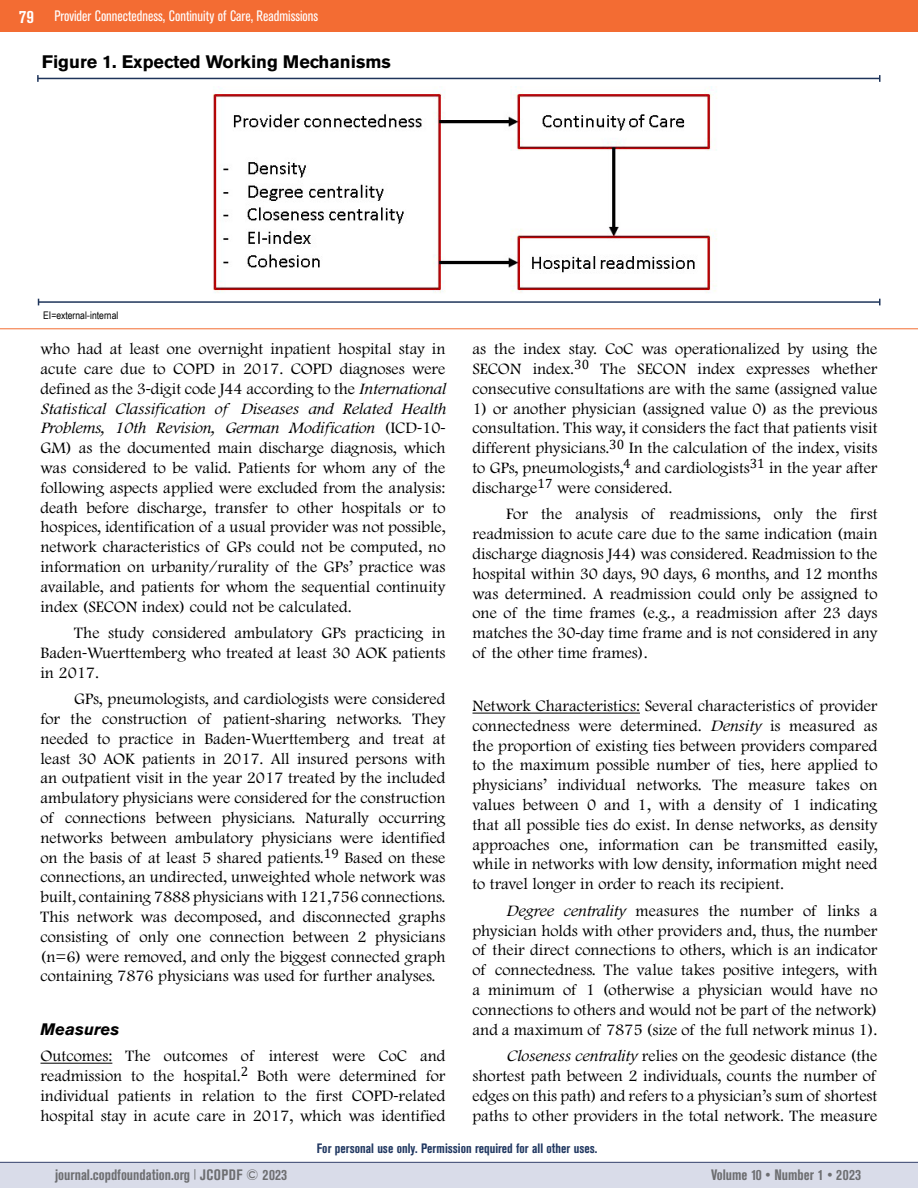
<style>
.page{position:relative;width:918px;height:1188px;background:#fff}
.page>*{position:absolute;margin:0;border:0;box-sizing:border-box;transform-origin:0 0}
.t1{font:700 18px "Akzidenz Grotesk BE";color:#000}
.t2{font:300 16.5px/19.8px "Footlight MT Pro";color:#000;text-align:justify}
.t3{font:italic 700 16.5px "Akzidenz Grotesk BQ";color:#000}
.t4{font:700 condensed 15px "Akzidenz Grotesk BE";color:#6d6e71}
.t5{font:condensed 15px "Akzidenz Grotesk BE";color:#fff}
.t6{font:700 condensed 13.5px "Akzidenz Grotesk BE";color:#213861}
.t7{font:10.5px "Arial Narrow";color:#000}
.s1{font-weight:700;font-size:18px}
.s2{font-family:"Myriad Pro"}
.s3{font-family:"Myriad Pro";font-weight:400}
.s4{font-style:italic}
</style>
<div class="page">
<div style="left:0;top:1162px;width:918px;height:26px;background:#d9dce9"></div>
<div style="left:0;top:0;width:918px;height:32px;background:#f36c33"></div>
<hr style="left:0;top:1162px;width:918px;height:1px;background:#34416b">
<img style="left:213px;top:86px;width:504px;height:207px">
<hr style="left:38px;top:78px;width:842px;height:1px;background:#1e345a">
<svg style="left:37px;top:75px;width:2px;height:7px"></svg>
<hr style="left:39px;top:301px;width:841px;height:2px;background:#1e345a">
<hr style="left:0;top:329px;width:918px;height:1px;background:#f36c31">
<hr style="left:40px;top:1063px;width:72px;height:1px;background:#000">
<hr style="left:472px;top:713px;width:168px;height:1px;background:#000">
<p class="t5" style="left:19px;top:8px;width:301px"><span class="s1">79</span> Provider Connectedness, Continuity of Care, Readmissions</p>
<p class="t1" style="left:42px;top:51px;width:351px">Figure 1. Expected Working Mechanisms</p>
<p class="t7" style="left:43px;top:308px;width:77px">EI=external<span class="s2">-</span>internal</p>
<p class="t2" style="left:40px;top:339px;width:407px">who had at least one overnight inpatient hospital stay in acute care due to COPD in 2017. COPD diagnoses were defined as the 3<span class="s3">-</span>digit code J44 according to the <span class="s4">International Statistical Classification of Diseases and Related Health Problems, 10th Revision, German Modification</span> (ICD<span class="s3">-</span>10<span class="s3">- </span>GM) as the documented main discharge diagnosis, which was considered to be valid. Patients for whom any of the following aspects applied were excluded from the analysis: death before discharge, transfer to other hospitals or to hospices, identification of a usual provider was not possible, network characteristics of GPs could not be computed, no information on urbanity/rurality of the GPs’ practice was available, and patients for whom the sequential continuity index (SECON index) could not be calculated.</p>
<p class="t2" style="left:40px;top:623px;width:407px;text-indent:34px">The study considered ambulatory GPs practicing in Baden<span class="s3">-</span>Wuerttemberg who treated at least 30 AOK patients in 2017.</p>
<p class="t2" style="left:40px;top:690px;width:407px;text-indent:34px">GPs, pneumologists, and cardiologists were considered for the construction of patient<span class="s3">-</span>sharing networks. They needed to practice in Baden<span class="s3">-</span>Wuerttemberg and treat at least 30 AOK patients in 2017. All insured persons with an outpatient visit in the year 2017 treated by the included ambulatory physicians were considered for the construction of connections between physicians. Naturally occurring networks between ambulatory physicians were identified on the basis of at least 5 shared patients.<sup>19</sup> Based on these connections, an undirected, unweighted whole network was built, containing 7888 physicians with 121,756 connections.<br>This network was decomposed, and disconnected graphs consisting of only one connection between 2 physicians (n=6) were removed, and only the biggest connected graph containing 7876 physicians was used for further analyses.</p>
<p class="t3" style="left:41px;top:1019px;width:81px">Measures</p>
<p class="t2" style="left:41px;top:1046px;width:407px">Outcomes: The outcomes of interest were CoC and readmission to the hospital.<sup>2</sup> Both were determined for individual patients in relation to the first COPD<span class="s3">-</span>related hospital stay in acute care in 2017, which was identified</p>
<p class="t2" style="left:472px;top:339px;width:407px">as the index stay. CoC was operationalized by using the SECON index.<sup>30</sup> The SECON index expresses whether consecutive consultations are with the same (assigned value</p>
<p class="t2" style="left:472px;top:399px;width:407px">1) or another physician (assigned value 0) as the previous consultation. This way, it considers the fact that patients visit different physicians.<sup>30</sup> In the calculation of the index, visits to GPs, pneumologists,<sup>4</sup> and cardiologists<sup>31</sup> in the year after discharge<sup>17</sup> were considered.</p>
<p class="t2" style="left:473px;top:505px;width:407px;text-indent:34px">For the analysis of readmissions, only the first readmission to acute care due to the same indication (main discharge diagnosis J44) was considered. Readmission to the hospital within 30 days, 90 days, 6 months, and 12 months was determined. A readmission could only be assigned to one of the time frames (e.g., a readmission after 23 days matches the 30<span class="s3">-</span>day time frame and is not considered in any of the other time frames).</p>
<p class="t2" style="left:473px;top:696px;width:407px">Network Characteristics: Several characteristics of provider connectedness were determined. <span class="s4">Density</span> is measured as the proportion of existing ties between providers compared to the maximum possible number of ties, here applied to physicians’ individual networks. The measure takes on values between 0 and 1, with a density of 1 indicating that all possible ties do exist. In dense networks, as density approaches one, information can be transmitted easily, while in networks with low density, information might need to travel longer in order to reach its recipient.</p>
<p class="t2" style="left:473px;top:901px;width:407px;text-indent:34px"><span class="s4">Degree centrality</span> measures the number of links a physician holds with other providers and, thus, the number of their direct connections to others, which is an indicator of connectedness. The value takes positive integers, with a minimum of 1 (otherwise a physician would have no connections to others and would not be part of the network) and a maximum of 7875 (size of the full network minus 1).</p>
<p class="t2" style="left:473px;top:1046px;width:407px;text-indent:34px"><span class="s4">Closeness centrality</span> relies on the geodesic distance (the shortest path between 2 individuals, counts the number of edges on this path) and refers to a physician’s sum of shortest paths to other providers in the total network. The measure</p>
<p class="t6" style="left:317px;top:1141px;width:282px">For personal use only. Permission required for all other uses.</p>
<p class="t4" style="left:55px;top:1166px;width:234px">journal.copdfoundation.org <sup>|</sup> JCOPDF © 2023</p>
<p class="t4" style="left:711px;top:1166px;width:151px">Volume 10 • Number 1 • 2023</p>
</div>
